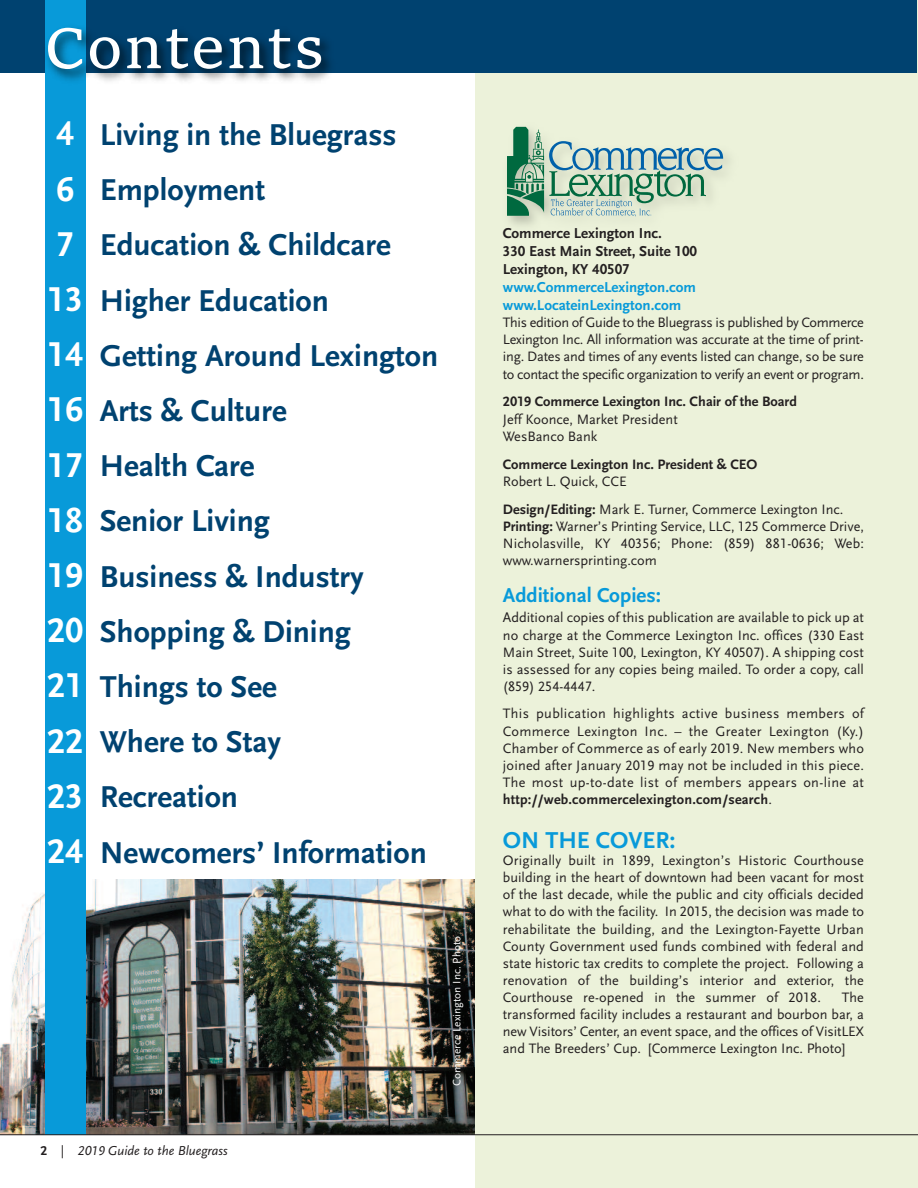
<style>
.page{position:relative;width:918px;height:1188px;background:#fff}
.page>*{position:absolute;margin:0;border:0;box-sizing:border-box;transform-origin:0 0}
.t1{font:60px "Sitka Small";letter-spacing:.025em;color:#fff}
.t2{font:700 36px/55.2px "Scala Sans LF";color:#fff}
.t3{font:700 31.5px/55.2px "Scala Sans LF";color:#004270}
.t4{font:700 24px "Scala Sans LF";color:#089ad9}
.t5{font:700 21px "Scala Sans LF";color:#089ad9}
.t6{font:700 15px/18px "Scala Sans LF";color:#231f20}
.t7{font:700 15px/18px "Scala Sans LF";color:#089ad9}
.t8{font:14.25px/17.1px "Scala Sans LF";color:#231f20;text-align:justify}
.t9{font:700 14.25px "Scala Sans LF";color:#231f20}
.t10{font:italic 13.5px "Scala Sans LF";color:#231f20}
.t11{font:11.25px "Scala Sans LF";color:#fff}
.s1{font-weight:700;font-style:normal}
.s2{font-style:normal}
.s3{font-weight:700}
</style>
<div class="page">
<img style="left:0;top:880px;width:476px;height:254px">
<div style="left:476px;top:0;width:442px;height:1188px;background:#ecf2da"></div>
<div style="left:0;top:0;width:917px;height:73px;background:#004270"></div>
<img style="left:509px;top:126px;width:220px;height:100px">
<svg style="left:507px;top:127px;width:216px;height:90px"></svg>
<div style="left:45px;top:0;width:40px;height:1135px;background:#089ad9"></div>
<img style="left:47px;top:4px;width:429px;height:112px">
<hr style="left:0;top:1134px;width:918px;height:1px;background:#231f20">
<h1 class="t1" style="left:45px;top:12px;width:281px">Contents</h1>
<h2 class="t2" style="left:47px;top:108px;width:37px">4<br>6<br>7<br>13<br>14<br>16<br>17<br>18<br>19<br>20<br>21<br>22<br>23<br>24</h2>
<p class="t3" style="left:100px;top:108px;width:340px">Living in the Bluegrass<br>Employment<br>Education &amp; Childcare<br>Higher Education<br>Getting Around Lexington<br>Arts &amp; Culture<br>Health Care<br>Senior Living<br>Business &amp; Industry<br>Shopping &amp; Dining<br>Things to See<br>Where to Stay<br>Recreation<br>Newcomers’ Information</p>
<p class="t10" style="left:40px;top:1144px;width:189px"><span class="s1">2</span> <span class="s2">|</span> 2019 Guide to the Bluegrass</p>
<p class="t11" style="left:451px;top:1086px;width:152px;rotate:-90deg">Commerce Lexington Inc. Photo</p>
<p class="t6" style="left:503px;top:224px;width:196px">Commerce Lexington Inc.<br>330 East Main Street, Suite 100<br>Lexington, KY 40507</p>
<p class="t7" style="left:503px;top:278px;width:195px">www.CommerceLexington.com www.LocateinLexington.com</p>
<p class="t8" style="left:503px;top:314px;width:363px">This edition of Guide to the Bluegrass is published by Commerce Lexington Inc. All information was accurate at the time of print&shy;ing. Dates and times of any events listed can change, so be sure to contact the specific organization to verify an event or program.</p>
<p class="t9" style="left:503px;top:395px;width:296px">2019 Commerce Lexington Inc. Chair of the Board</p>
<p class="t8" style="left:503px;top:411px;width:176px">Jeff Koonce, Market President<br>WesBanco Bank</p>
<p class="t9" style="left:503px;top:457px;width:256px">Commerce Lexington Inc. President &amp; CEO</p>
<p class="t8" style="left:503px;top:468px;width:342px;line-height:27.8px">Robert L. Quick, CCE<br><span class="s3">Design/Editing:</span> Mark E. Turner, Commerce Lexington Inc.</p>
<p class="t8" style="left:503px;top:518px;width:363px"><span class="s3">Printing:</span> Warner’s Printing Service, LLC, 125 Commerce Drive, Nicholasville, KY 40356; Phone: (859) 881-0636; Web: www.warnersprinting.com</p>
<h3 class="t5" style="left:503px;top:585px;width:160px">Additional Copies:</h3>
<p class="t8" style="left:503px;top:610px;width:363px">Additional copies of this publication are available to pick up at no charge at the Commerce Lexington Inc. offices (330 East Main Street, Suite 100, Lexington, KY 40507). A shipping cost is assessed for any copies being mailed. To order a copy, call (859) 254-4447.</p>
<p class="t8" style="left:503px;top:706px;width:363px">This publication highlights active business members of Commerce Lexington Inc. – the Greater Lexington (Ky.)<br>Chamber of Commerce as of early 2019. New members who joined after January 2019 may not be included in this piece.<br>The most up-to-date list of members appears on-line at <span class="s3">http://web.commercelexington.com/search</span>.</p>
<h3 class="t4" style="left:503px;top:829px;width:174px">ON THE COVER:</h3>
<p class="t8" style="left:503px;top:852px;width:363px">Originally built in 1899, Lexington’s Historic Courthouse building in the heart of downtown had been vacant for most of the last decade, while the public and city officials decided what to do with the facility. In 2015, the decision was made to rehabilitate the building, and the Lexington-Fayette Urban County Government used funds combined with federal and state historic tax credits to complete the project. Following a renovation of the building’s interior and exterior, the Courthouse re-opened in the summer of 2018.</p>
<p class="t8" style="left:503px;top:989px;width:363px;text-indent:339px">The transformed facility includes a restaurant and bourbon bar, a new Visitors’ Center, an event space, and the offices of VisitLEX and The Breeders’ Cup. [Commerce Lexington Inc. Photo]</p>
</div>
